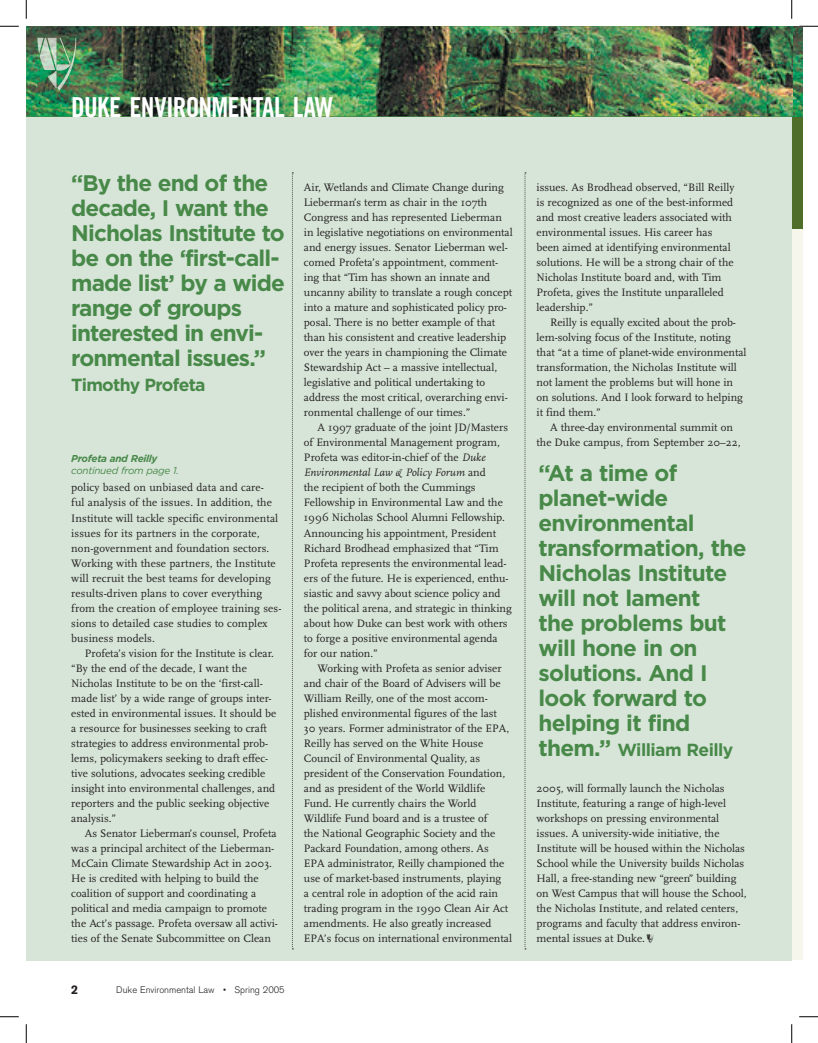
<style>
.page{position:relative;width:818px;height:1043px;background:#fff}
.page>*{position:absolute;margin:0;border:0;box-sizing:border-box;transform-origin:0 0}
.t1{font:27.5px "Trade Gothic Bold Cond Twenty";letter-spacing:-.025em;color:#fff}
.t2{font:700 22.5px/25px "Gotham";letter-spacing:-.04em;color:#488949}
.t3{font:700 17.5px "Gotham";letter-spacing:-.04em;color:#488949}
.t4{font:700 12.5px "Akzidenz Grotesk BE";color:#231f20}
.t5{font:11.25px/15px "Scala";color:#231f20}
.t6{font:italic 10px "Gotham";letter-spacing:-.03em;color:#488949}
.t7{font:italic 700 10px "Gotham";letter-spacing:-.03em;color:#488949}
.t8{font:300 9.38px "Akzidenz Grotesk BE";color:#231f20}
.s1{font-style:italic}
.s2{font-size:22.5px}
.s3{font-family:"DUK Evetica"}
</style>
<div class="page">
<div style="left:791px;top:82px;width:11px;height:878px;background:#f7f6ec"></div>
<div style="left:791px;top:116px;width:11px;height:113px;background:#4e6e2a"></div>
<div style="left:26px;top:115px;width:765px;height:845px;background:#d7e5d8"></div>
<svg style="left:524px;top:172px;width:2px;height:777px"></svg>
<svg style="left:292px;top:172px;width:1px;height:777px"></svg>
<img style="left:26px;top:26px;width:765px;height:90px">
<img style="left:57px;top:38px;width:19px;height:52px">
<img style="left:55px;top:38px;width:16px;height:33px">
<img style="left:40px;top:38px;width:15px;height:32px">
<img style="left:47px;top:70px;width:9px;height:19px">
<img style="left:37px;top:38px;width:7px;height:16px">
<svg style="left:792px;top:26px;width:10px;height:90px"></svg>
<img style="left:791px;top:26px;width:1px;height:90px">
<svg style="left:0;top:25px;width:19px;height:2px"></svg>
<svg style="left:799px;top:25px;width:19px;height:2px"></svg>
<svg style="left:0;top:1016px;width:19px;height:1px"></svg>
<svg style="left:799px;top:1016px;width:19px;height:1px"></svg>
<svg style="left:25px;top:0;width:2px;height:19px"></svg>
<svg style="left:25px;top:1024px;width:2px;height:18px"></svg>
<svg style="left:791px;top:0;width:1px;height:19px"></svg>
<svg style="left:791px;top:1024px;width:1px;height:18px"></svg>
<h1 class="t1" style="left:71px;top:91px;width:263px">DUKE ENVIRONMENTAL LAW</h1>
<h2 class="t2" style="left:71px;top:170px;width:215px">“By the end of the decade, I want the<br>Nicholas Institute to be on the ‘first-call&shy;made list’ by a wide range of groups interested in envi&shy;ronmental issues.”</h2>
<h3 class="t3" style="left:71px;top:375px;width:136px">Timothy Profeta</h3>
<p class="t7" style="left:71px;top:452px;width:88px">Profeta and Reilly</p>
<p class="t6" style="left:71px;top:465px;width:109px">continued from page 1.</p>
<p class="t5" style="left:71px;top:480px;width:212px">policy based on unbiased data and care-<br>ful analysis of the issues. In addition, the Institute will tackle specific environmental issues for its partners in the corporate, non-government and foundation sectors.<br>Working with these partners, the Institute will recruit the best teams for developing results-driven plans to cover everything from the creation of employee training ses&shy;sions to detailed case studies to complex business models.</p>
<p class="t5" style="left:71px;top:645px;width:206px;text-indent:14px">Profeta’s vision for the Institute is clear. “By the end of the decade, I want the Nicholas Institute to be on the ‘first-call&shy;made list’ by a wide range of groups inter&shy;ested in environmental issues. It should be a resource for businesses seeking to craft strategies to address environmental prob&shy;lems, policymakers seeking to draft effec&shy;tive solutions, advocates seeking credible insight into environmental challenges, and reporters and the public seeking objective analysis.”</p>
<p class="t5" style="left:71px;top:825px;width:208px;text-indent:14px">As Senator Lieberman’s counsel, Profeta was a principal architect of the Lieberman-McCain Climate Stewardship Act in 2003.<br>He is credited with helping to build the coalition of support and coordinating a political and media campaign to promote the Act’s passage. Profeta oversaw all activi&shy;ties of the Senate Subcommittee on Clean</p>
<p class="t4" style="left:71px;top:982px;width:9px">2</p>
<p class="t8" style="left:116px;top:984px;width:170px">Duke Environmental Law • Spring 2005</p>
<p class="t5" style="left:304px;top:180px;width:210px">Air, Wetlands and Climate Change during Lieberman’s term as chair in the 107th Congress and has represented Lieberman in legislative negotiations on environmental and energy issues. Senator Lieberman wel&shy;comed Profeta’s appointment, comment&shy;ing that “Tim has shown an innate and uncanny ability to translate a rough concept into a mature and sophisticated policy pro&shy;posal. There is no better example of that than his consistent and creative leadership over the years in championing the Climate Stewardship Act – a massive intellectual, legislative and political undertaking to address the most critical, overarching envi&shy;ronmental challenge of our times.”</p>
<p class="t5" style="left:304px;top:420px;width:209px;text-indent:14px">A 1997 graduate of the joint JD/Masters of Environmental Management program, Profeta was editor-in-chief of the <span class="s1">Duke Environmental Law &amp; Policy Forum</span> and<br>the recipient of both the Cummings Fellowship in Environmental Law and the 1996 Nicholas School Alumni Fellowship.<br>Announcing his appointment, President Richard Brodhead emphasized that “Tim Profeta represents the environmental lead&shy;ers of the future. He is experienced, enthu&shy;siastic and savvy about science policy and the political arena, and strategic in thinking about how Duke can best work with others to forge a positive environmental agenda for our nation.”</p>
<p class="t5" style="left:304px;top:660px;width:209px;text-indent:13px">Working with Profeta as senior adviser and chair of the Board of Advisers will be William Reilly, one of the most accom&shy;plished environmental figures of the last<br>30 years. Former administrator of the EPA, Reilly has served on the White House Council of Environmental Quality, as president of the Conservation Foundation, and as president of the World Wildlife Fund. He currently chairs the World Wildlife Fund board and is a trustee of<br>the National Geographic Society and the Packard Foundation, among others. As EPA administrator, Reilly championed the use of market-based instruments, playing<br>a central role in adoption of the acid rain trading program in the 1990 Clean Air Act amendments. He also greatly increased EPA’s focus on international environmental</p>
<p class="t5" style="left:536px;top:180px;width:199px">issues. As Brodhead observed, “Bill Reilly is recognized as one of the best-informed and most creative leaders associated with environmental issues. His career has been aimed at identifying environmental solutions. He will be a strong chair of the Nicholas Institute board and, with Tim Profeta, gives the Institute unparalleled leadership.”</p>
<p class="t5" style="left:536px;top:315px;width:211px;text-indent:13px">Reilly is equally excited about the prob&shy;lem-solving focus of the Institute, noting that “at a time of planet-wide environmental transformation, the Nicholas Institute will not lament the problems but will hone in on solutions. And I look forward to helping it find them.”</p>
<p class="t5" style="left:536px;top:420px;width:205px;text-align:center">A three-day environmental summit on<br>the Duke campus, from September 20–22,</p>
<h2 class="t2" style="left:538px;top:460px;width:210px">“At a time of planet-wide environmental transformation, the<br>Nicholas Institute will not lament<br>the problems but will hone in on solutions. And I look forward to helping it find</h2>
<h3 class="t3" style="left:538px;top:740px;width:196px"><span class="s2">them.”</span> William Reilly</h3>
<p class="t5" style="left:536px;top:780px;width:211px">2005, will formally launch the Nicholas Institute, featuring a range of high-level workshops on pressing environmental issues. A university-wide initiative, the Institute will be housed within the Nicholas School while the University builds Nicholas Hall, a free-standing new “green” building on West Campus that will house the School, the Nicholas Institute, and related centers, programs and faculty that address environ&shy;mental issues at Duke.<span class="s3">d</span></p>
</div>
